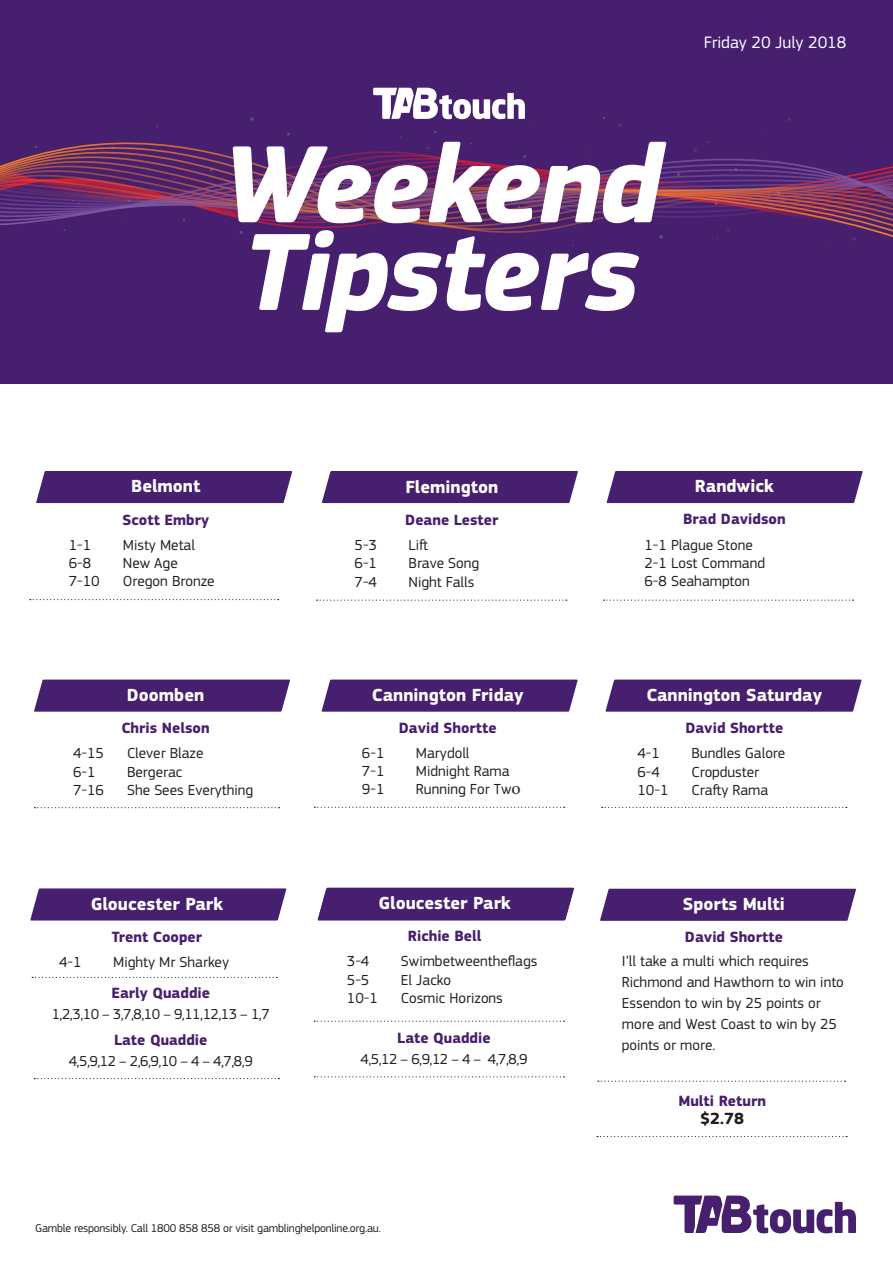
<style>
.page{position:relative;width:893px;height:1263px;background:#fff}
.page>*{position:absolute;margin:0;border:0;box-sizing:border-box;transform-origin:0 0}
.t1{font:italic 700 114px "PF Square Sans Pro";letter-spacing:-.03em;color:#fff}
.t2{font:700 18.3px "PF Square Sans Pro";color:#fff}
.t3{font:700 18.15px "PF Square Sans Pro";color:#fff}
.t4{font:17.25px "PF Square Sans Pro";color:#fff}
.t5{font:700 16.8px "PF Square Sans Pro";color:#231f20}
.t6{font:700 15.45px "PF Square Sans Pro";color:#471f6f}
.t7{font:15.15px/21px "PF Square Sans Pro";color:#231f20}
.t8{font:15px "PF Square Sans Pro";letter-spacing:-.03em;color:#231f20}
.t9{font:11.7px "PF Square Sans Pro";letter-spacing:-.015em;color:#231f20}
.s1{font-family:"Minion Pro";font-size:18px}
.s2{font-size:15.15px}
</style>
<div class="page">
<svg style="left:674px;top:1195px;width:182px;height:38px"></svg>
<div style="left:0;top:0;width:893px;height:383px;background:#471f6f"></div>
<svg style="left:0;top:222px;width:893px;height:15px"></svg>
<svg style="left:239px;top:231px;width:4px;height:3px"></svg>
<svg style="left:659px;top:235px;width:4px;height:4px"></svg>
<svg style="left:0;top:88px;width:893px;height:134px"></svg>
<svg style="left:321px;top:680px;width:257px;height:32px;background:#4f2975"></svg>
<svg style="left:605px;top:680px;width:257px;height:32px;background:#4f2975"></svg>
<svg style="left:314px;top:807px;width:251px;height:1px"></svg>
<svg style="left:602px;top:807px;width:245px;height:1px"></svg>
<svg style="left:34px;top:807px;width:246px;height:1px"></svg>
<div style="left:34px;top:680px;width:256px;height:32px;background:#471f6f"></div>
<div style="left:322px;top:471px;width:256px;height:32px;background:#471f6f"></div>
<svg style="left:317px;top:600px;width:250px;height:1px"></svg>
<div style="left:606px;top:471px;width:257px;height:32px;background:#471f6f"></div>
<svg style="left:603px;top:600px;width:251px;height:1px"></svg>
<svg style="left:30px;top:599px;width:249px;height:1px"></svg>
<div style="left:36px;top:471px;width:256px;height:32px;background:#471f6f"></div>
<svg style="left:598px;top:1081px;width:248px;height:1px"></svg>
<svg style="left:597px;top:1136px;width:250px;height:1px"></svg>
<div style="left:600px;top:889px;width:256px;height:32px;background:#471f6f"></div>
<svg style="left:30px;top:888px;width:257px;height:32px;background:#502a76"></svg>
<div style="left:317px;top:888px;width:257px;height:32px;background:#471f6f"></div>
<svg style="left:34px;top:1078px;width:245px;height:1px"></svg>
<svg style="left:314px;top:1076px;width:250px;height:1px"></svg>
<svg style="left:314px;top:1021px;width:250px;height:1px"></svg>
<svg style="left:32px;top:977px;width:245px;height:1px"></svg>
<p class="t1" style="left:222px;top:116px;width:441px">Weekend</p>
<p class="t1" style="left:243px;top:204px;width:398px">Tipsters</p>
<p class="t4" style="left:704px;top:33px;width:144px">Friday 20 July 2018</p>
<p class="t3" style="left:131px;top:475px;width:71px">Belmont</p>
<p class="t6" style="left:123px;top:510px;width:88px">Scott Embry</p>
<p class="t7" style="left:69px;top:534px;width:24px">1-1</p>
<p class="t7" style="left:123px;top:534px;width:74px">Misty Metal</p>
<p class="t7" style="left:69px;top:552px;width:24px">6-8</p>
<p class="t7" style="left:123px;top:552px;width:56px">New Age</p>
<p class="t7" style="left:69px;top:571px;width:32px">7-10</p>
<p class="t7" style="left:123px;top:571px;width:93px">Oregon Bronze</p>
<p class="t3" style="left:405px;top:476px;width:94px">Flemington</p>
<p class="t6" style="left:405px;top:511px;width:95px">Deane Lester</p>
<p class="t7" style="left:355px;top:535px;width:24px">5-3</p>
<p class="t7" style="left:409px;top:535px;width:21px">Lift</p>
<p class="t7" style="left:355px;top:553px;width:24px">6-1</p>
<p class="t7" style="left:409px;top:553px;width:72px">Brave Song</p>
<p class="t7" style="left:355px;top:571px;width:24px">7-4</p>
<p class="t7" style="left:409px;top:571px;width:67px">Night Falls</p>
<p class="t3" style="left:695px;top:475px;width:80px">Randwick</p>
<p class="t6" style="left:683px;top:510px;width:104px">Brad Davidson</p>
<p class="t7" style="left:645px;top:534px;width:110px">1-1 Plague Stone</p>
<p class="t7" style="left:645px;top:552px;width:122px">2-1 Lost Command</p>
<p class="t7" style="left:645px;top:571px;width:107px">6-8 Seahampton</p>
<p class="t3" style="left:127px;top:684px;width:79px">Doomben</p>
<p class="t6" style="left:121px;top:719px;width:90px">Chris Nelson</p>
<p class="t7" style="left:73px;top:743px;width:32px">4-15</p>
<p class="t7" style="left:127px;top:743px;width:78px">Clever Blaze</p>
<p class="t7" style="left:73px;top:761px;width:24px">6-1</p>
<p class="t7" style="left:127px;top:761px;width:57px">Bergerac</p>
<p class="t7" style="left:73px;top:779px;width:32px">7-16</p>
<p class="t7" style="left:127px;top:779px;width:128px">She Sees Everything</p>
<p class="t3" style="left:372px;top:684px;width:153px">Cannington Friday</p>
<p class="t6" style="left:399px;top:718px;width:99px">David Shortte</p>
<p class="t7" style="left:362px;top:743px;width:24px">6-1</p>
<p class="t7" style="left:416px;top:743px;width:55px">Marydoll</p>
<p class="t7" style="left:362px;top:761px;width:24px">7-1</p>
<p class="t7" style="left:416px;top:761px;width:95px">Midnight Rama</p>
<p class="t7" style="left:362px;top:779px;width:24px">9-1</p>
<p class="t7" style="left:416px;top:779px;width:106px">Running For Tw<span class="s1">o</span></p>
<p class="t3" style="left:91px;top:893px;width:134px">Gloucester Park</p>
<p class="t6" style="left:112px;top:928px;width:92px">Trent Cooper</p>
<p class="t3" style="left:378px;top:892px;width:134px">Gloucester Park</p>
<p class="t6" style="left:408px;top:927px;width:75px">Richie Bell</p>
<p class="t7" style="left:59px;top:952px;width:24px">4-1</p>
<p class="t7" style="left:113px;top:952px;width:117px">Mighty Mr Sharkey</p>
<p class="t6" style="left:111px;top:984px;width:100px">Early Quaddie</p>
<p class="t8" style="left:52px;top:1006px;width:219px">1,2,3,10 – 3,7,8,10 – 9,11,12,13 – 1,7</p>
<p class="t6" style="left:114px;top:1030px;width:95px">Late Q<span class="s2">ua</span>ddie</p>
<p class="t8" style="left:69px;top:1052px;width:185px">4,5,9,12 – 2,6,9,10 – 4 – 4,7,8,9</p>
<p class="t7" style="left:347px;top:951px;width:24px">3-4</p>
<p class="t7" style="left:401px;top:951px;width:138px">Swimbetweentheflags</p>
<p class="t7" style="left:347px;top:969px;width:24px">5-5</p>
<p class="t7" style="left:401px;top:969px;width:52px">El Jacko</p>
<p class="t7" style="left:347px;top:987px;width:32px">10-1</p>
<p class="t7" style="left:401px;top:987px;width:103px">Cosmic Horizons</p>
<p class="t6" style="left:397px;top:1029px;width:95px">Late Q<span class="s2">ua</span>ddie</p>
<p class="t8" style="left:361px;top:1051px;width:168px">4,5,12 – 6,9,12 – 4 – 4,7,8,9</p>
<p class="t9" style="left:35px;top:1221px;width:347px">Gamble responsibly. Call 1800 858 858 or visit gamblinghelponline.org.au.</p>
<p class="t3" style="left:646px;top:684px;width:177px">Cannington Saturday</p>
<p class="t6" style="left:685px;top:719px;width:99px">David Shortte</p>
<p class="t7" style="left:638px;top:743px;width:24px">4-1</p>
<p class="t7" style="left:691px;top:743px;width:95px">Bundles Galore</p>
<p class="t7" style="left:638px;top:761px;width:24px">6-4</p>
<p class="t7" style="left:691px;top:761px;width:69px">Cropduster</p>
<p class="t7" style="left:638px;top:779px;width:32px">10-1</p>
<p class="t7" style="left:691px;top:779px;width:78px">Crafty Rama</p>
<p class="t2" style="left:683px;top:893px;width:104px">Sports Multi</p>
<p class="t6" style="left:685px;top:928px;width:99px">David Shortte</p>
<p class="t7" style="left:622px;top:951px;width:223px">I’ll take a multi which requires<br>Richmond and Hawthorn to win into<br>Essendon to win by 25 points or more and West Coast to win by 25 points or more.</p>
<p class="t6" style="left:678px;top:1092px;width:89px">Multi Return</p>
<p class="t5" style="left:700px;top:1109px;width:46px">$2.78</p>
</div>
